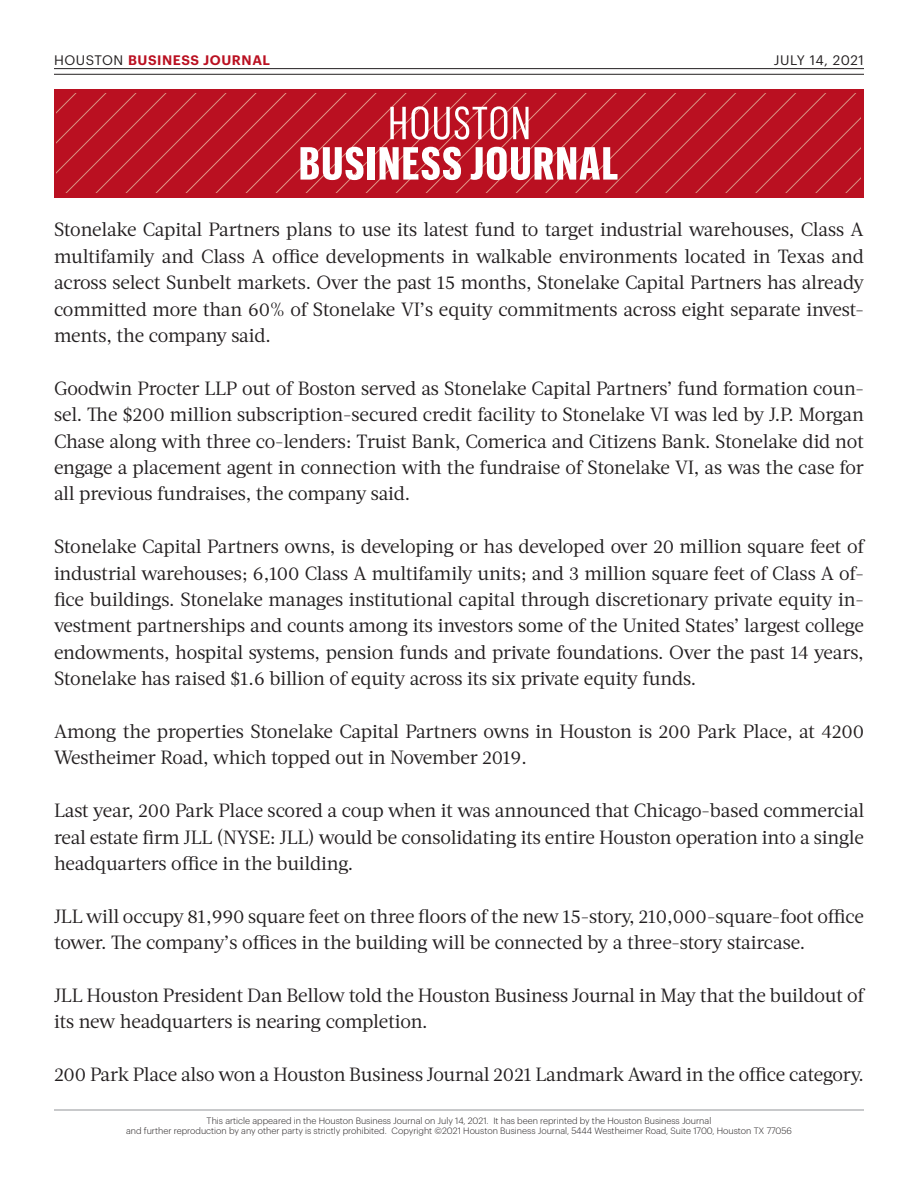
<style>
.page{position:relative;width:918px;height:1188px;background:#fff}
.page>*{position:absolute;margin:0;border:0;box-sizing:border-box;transform-origin:0 0}
.t1{font:19.2px/26.4px "Acta";letter-spacing:-.01em;color:#231f20;text-align:justify}
.t2{font:600 13.5px "Graphik";letter-spacing:.04em;color:#ba1021}
.t3{font:13.5px "Graphik";letter-spacing:.045em;color:#231f20}
.t4{font:300 9px "Graphik";color:#231f20}
.s1{font-weight:400;color:#231f20}
</style>
<div class="page">
<hr style="left:54px;top:1110px;width:810px;height:1px;background:#939598">
<hr style="left:54px;top:68px;width:810px;height:1px;background:#231f20">
<hr style="left:54px;top:74px;width:810px;height:1px;background:#231f20">
<div style="left:54px;top:89px;width:810px;height:108px;background:#ba1021"></div>
<svg style="left:57px;top:94px;width:804px;height:99px"></svg>
<svg style="left:390px;top:106px;width:38px;height:34px"></svg>
<svg style="left:434px;top:106px;width:73px;height:34px"></svg>
<svg style="left:513px;top:107px;width:16px;height:32px"></svg>
<svg style="left:300px;top:147px;width:64px;height:33px"></svg>
<div style="left:368px;top:147px;width:7px;height:33px;background:#fff"></div>
<svg style="left:380px;top:147px;width:81px;height:33px"></svg>
<svg style="left:471px;top:147px;width:147px;height:33px"></svg>
<p class="t2" style="left:54px;top:50px;width:218px"><span class="s1">HOUSTON</span> BUSINESS JOURNAL</p>
<p class="t3" style="left:774px;top:50px;width:91px">JULY 14, 2021</p>
<p class="t1" style="left:54px;top:217px;width:812px">Stonelake Capital Partners plans to use its latest fund to target industrial warehouses, Class A multifamily and Class A office developments in walkable environments located in Texas and across select Sunbelt markets. Over the past 15 months, Stonelake Capital Partners has already committed more than 60% of Stonelake VI’s equity commitments across eight separate invest&shy;ments, the company said.</p>
<p class="t1" style="left:54px;top:375px;width:812px">Goodwin Procter LLP out of Boston served as Stonelake Capital Partners’ fund formation coun&shy;sel. The $200 million subscription-secured credit facility to Stonelake VI was led by J.P. Morgan Chase along with three co-lenders: Truist Bank, Comerica and Citizens Bank. Stonelake did not engage a placement agent in connection with the fundraise of Stonelake VI, as was the case for all previous fundraises, the company said.</p>
<p class="t1" style="left:54px;top:533px;width:812px">Stonelake Capital Partners owns, is developing or has developed over 20 million square feet of industrial warehouses; 6,100 Class A multifamily units; and 3 million square feet of Class A of&shy;fice buildings. Stonelake manages institutional capital through discretionary private equity in&shy;vestment partnerships and counts among its investors some of the United States’ largest college endowments, hospital systems, pension funds and private foundations. Over the past 14 years, Stonelake has raised $1.6 billion of equity across its six private equity funds.</p>
<p class="t1" style="left:54px;top:718px;width:812px">Among the properties Stonelake Capital Partners owns in Houston is 200 Park Place, at 4200<br>Westheimer Road, which topped out in November 2019.</p>
<p class="t1" style="left:54px;top:797px;width:812px">Last year, 200 Park Place scored a coup when it was announced that Chicago-based commercial real estate firm JLL (NYSE: JLL) would be consolidating its entire Houston operation into a single headquarters office in the building.</p>
<p class="t1" style="left:54px;top:903px;width:811px">JLL will occupy 81,990 square feet on three floors of the new 15-story, 210,000-square-foot office tower. The company’s offices in the building will be connected by a three-story staircase.</p>
<p class="t1" style="left:54px;top:982px;width:812px">JLL Houston President Dan Bellow told the Houston Business Journal in May that the buildout of its new headquarters is nearing completion.</p>
<p class="t1" style="left:54px;top:1061px;width:811px">200 Park Place also won a Houston Business Journal 2021 Landmark Award in the office category.</p>
<p class="t4" style="left:207px;top:1114px;width:506px">This article appeared in the Houston Business Journal on July 14, 2021. It has been reprinted by the Houston Business Journal</p>
<p class="t4" style="left:126px;top:1124px;width:667px">and further reproduction by any other party is strictly prohibited. Copyright ©2021 Houston Business Journal, 5444 Westheimer Road, Suite 1700, Houston TX 77056</p>
</div>
